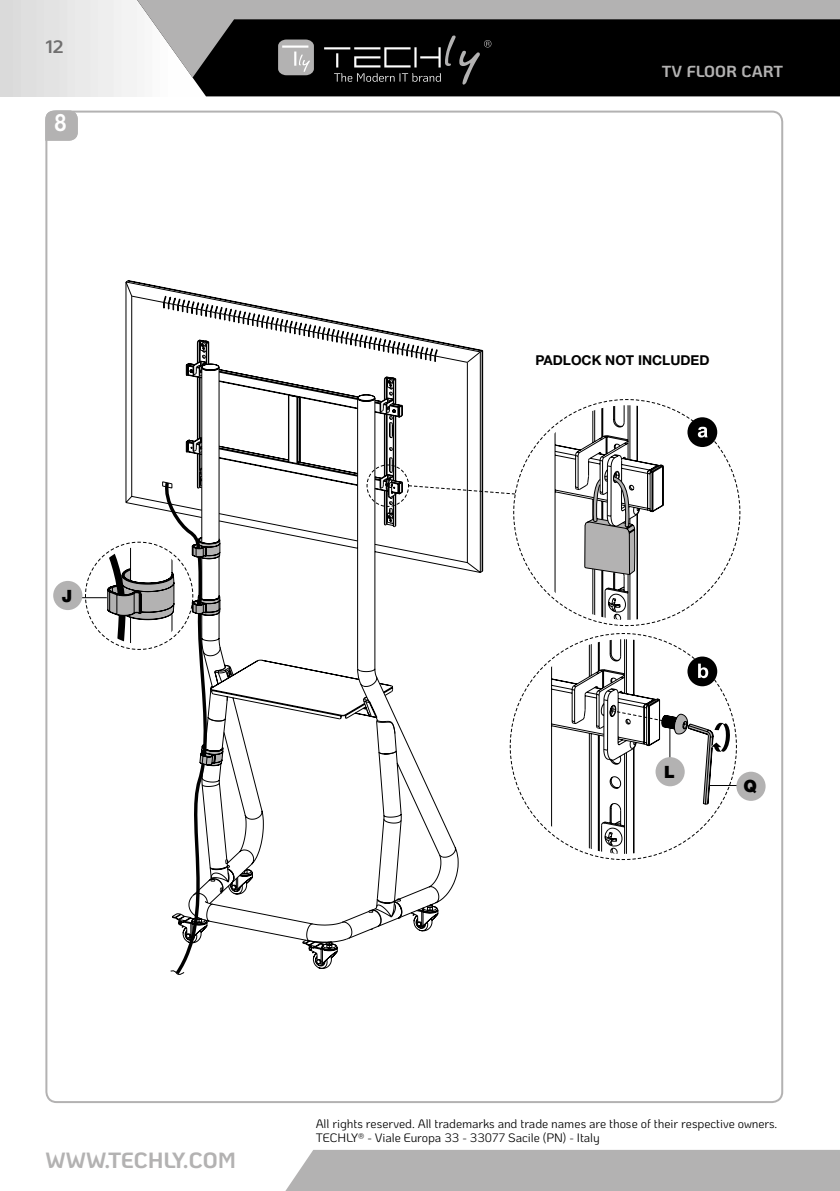
<style>
.page{position:relative;width:840px;height:1191px;background:#fff}
.page>*{position:absolute;margin:0;border:0;box-sizing:border-box;transform-origin:0 0}
.t1{font:700 24px "Helvetica Neue";color:#fff;scale:.85 1}
.t2{font:700 22px "Ko Ho";color:#b3b2b2}
.t3{font:700 18px "Ko Ho";color:#706f6f}
.t4{font:900 17px "Helvetica Neue LT Std";color:#000}
.t5{font:700 16px "Ko Ho";color:#b3b2b2}
.t6{font:700 13.6px "Helvetica Neue LT Std";color:#000}
.t7{font:12.2px/14px "Ko Ho";letter-spacing:-.005em;color:#000}
</style>
<div class="page">
<div style="left:285px;top:1150px;width:554px;height:41px;background:#b3b2b2"></div>
<svg style="left:125px;top:0;width:714px;height:96px;fill:#000"></svg>
<svg style="left:137px;top:0;width:702px;height:78px;background:#484848"></svg>
<hr style="left:324px;top:47px;width:26px;height:2px;background:#fff">
<svg style="left:278px;top:40px;width:36px;height:35px"></svg>
<svg style="left:334px;top:35px;width:157px;height:50px;background:#1f1f1f"></svg>
<svg style="left:45px;top:111px;width:33px;height:30px"></svg>
<svg style="left:125px;top:280px;width:358px;height:81px"></svg>
<svg style="left:186px;top:339px;width:257px;height:22px"></svg>
<hr style="left:77px;top:597px;width:30px;height:1px;background:#000">
<svg style="left:85px;top:361px;width:655px;height:614px"></svg>
<div style="left:53px;top:581px;width:29px;height:29px;background:#b3b2b2;border-radius:50%"></div>
<div style="left:655px;top:757px;width:29px;height:29px;background:#b3b2b2;border-radius:50%"></div>
<div style="left:736px;top:771px;width:29px;height:30px;background:#b3b2b2;border-radius:50%"></div>
<h3 class="t3" style="left:45px;top:32px;width:20px">12</h3>
<h1 class="t1" style="left:55px;top:108px;width:15px">68</h1>
<h3 class="t4" style="left:62px;top:585px;width:12px">J</h3>
<h3 class="t5" style="left:661px;top:58px;width:123px">TV FLOOR CART</h3>
<p class="t6" style="left:535px;top:352px;width:175px">PADLOCK NOT INCLUDED</p>
<h3 class="t4" style="left:663px;top:761px;width:12px">L</h3>
<h3 class="t4" style="left:743px;top:776px;width:15px">Q</h3>
<h2 class="t2" style="left:45px;top:1142px;width:192px">WWW.TECHLY.COM</h2>
<p class="t7" style="left:315px;top:1116px;width:463px">All rights reserved. All trademarks and trade names are those of their respective owners.<br>TECHLY® - Viale Europa 33 - 33077 Sacile (PN) - Italy</p>
</div>
